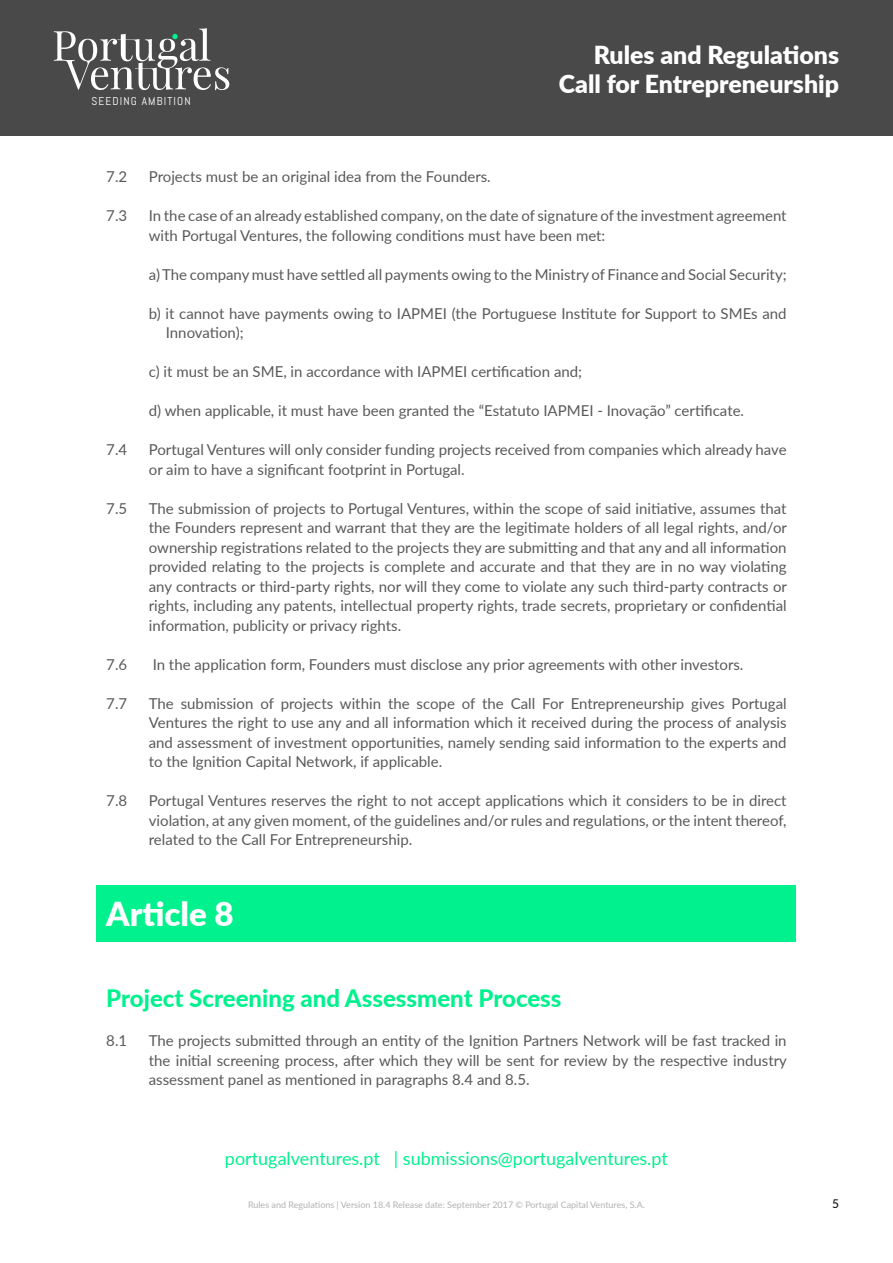
<style>
.page{position:relative;width:893px;height:1263px;background:#fff}
.page>*{position:absolute;margin:0;border:0;box-sizing:border-box;transform-origin:0 0}
.t1{font:900 33px "Lato";color:#fff}
.t2{font:900 24.9px/29.8px "Lato";color:#fff;text-align:right}
.t3{font:800 24px "Lato";color:#00f18d}
.t4{font:18px "Lato";color:#00f18d}
.t5{font:15px/19.5px "Lato";color:#595959;text-align:justify}
.t6{font:12px "Lato";color:#000}
.t7{font:11.4px "Abel";letter-spacing:.1em;color:#fff}
.t8{font:9px "Lato";color:#b3b2b2}
</style>
<div class="page">
<div style="left:1px;top:1px;width:892px;height:135px;background:#494949"></div>
<svg style="left:54px;top:28px;width:175px;height:62px"></svg>
<div style="left:97px;top:886px;width:699px;height:56px;background:#00f18d"></div>
<p class="t7" style="left:91px;top:94px;width:101px">SEEDING AMBITION</p>
<h2 class="t2" style="left:559px;top:38px;width:282px">Rules and Regulations<br>Call for Entrepreneurship</h2>
<p class="t5" style="left:106px;top:166px;width:22px">7.2</p>
<p class="t5" style="left:149px;top:166px;width:343px">Projects must be an original idea from the Founders.</p>
<p class="t5" style="left:106px;top:205px;width:22px">7.3</p>
<p class="t5" style="left:149px;top:205px;width:639px">In the case of an already established company, on the date of signature of the investment agreement with Portugal Ventures, the following conditions must have been met:</p>
<p class="t5" style="left:149px;top:264px;width:639px">a) The company must have settled all payments owing to the Ministry of Finance and Social Security;</p>
<p class="t5" style="left:166px;top:303px;width:622px;text-indent:-17px">b) it cannot have payments owing to IAPMEI (the Portuguese Institute for Support to SMEs and<br>Innovation);</p>
<p class="t5" style="left:149px;top:361px;width:435px">c) it must be an SME, in accordance with IAPMEI certification and;</p>
<p class="t5" style="left:149px;top:400px;width:597px">d) when applicable, it must have been granted the “Estatuto IAPMEI - Inovação” certificate.</p>
<p class="t5" style="left:106px;top:439px;width:22px">7.4</p>
<p class="t5" style="left:149px;top:439px;width:639px">Portugal Ventures will only consider funding projects received from companies which already have or aim to have a significant footprint in Portugal.</p>
<p class="t5" style="left:106px;top:498px;width:22px">7.5</p>
<p class="t5" style="left:149px;top:498px;width:640px">The submission of projects to Portugal Ventures, within the scope of said initiative, assumes that the Founders represent and warrant that they are the legitimate holders of all legal rights, and/or ownership registrations related to the projects they are submitting and that any and all information provided relating to the projects is complete and accurate and that they are in no way violating any contracts or third-party rights, nor will they come to violate any such third-party contracts or rights, including any patents, intellectual property rights, trade secrets, proprietary or confidential information, publicity or privacy rights.</p>
<p class="t5" style="left:106px;top:654px;width:22px">7.6</p>
<p class="t5" style="left:153px;top:654px;width:592px">In the application form, Founders must disclose any prior agreements with other investors.</p>
<p class="t5" style="left:106px;top:693px;width:22px">7.7</p>
<p class="t5" style="left:149px;top:693px;width:639px">The submission of projects within the scope of the Call For Entrepreneurship gives Portugal Ventures the right to use any and all information which it received during the process of analysis and assessment of investment opportunities, namely sending said information to the experts and to the Ignition Capital Network, if applicable.</p>
<p class="t5" style="left:106px;top:790px;width:22px">7.8</p>
<p class="t5" style="left:149px;top:790px;width:639px">Portugal Ventures reserves the right to not accept applications which it considers to be in direct violation, at any given moment, of the guidelines and/or rules and regulations, or the intent thereof, related to the Call For Entrepreneurship.</p>
<h1 class="t1" style="left:106px;top:889px;width:129px">Article 8</h1>
<h3 class="t3" style="left:106px;top:981px;width:457px">Project Screening and Assessment Process</h3>
<p class="t5" style="left:106px;top:1030px;width:22px">8.1</p>
<p class="t5" style="left:149px;top:1030px;width:640px">The projects submitted through an entity of the Ignition Partners Network will be fast tracked in the initial screening process, after which they will be sent for review by the respective industry assessment panel as mentioned in paragraphs 8.4 and 8.5.</p>
<p class="t4" style="left:225px;top:1145px;width:444px">portugalventures.pt | submissions@portugalventures.pt</p>
<p class="t8" style="left:248px;top:1198px;width:398px">Rules and Regulations | Version 18.4 Release date: September 2017 © Portugal Capital Ventures, S.A.</p>
<p class="t6" style="left:832px;top:1195px;width:8px">5</p>
</div>
